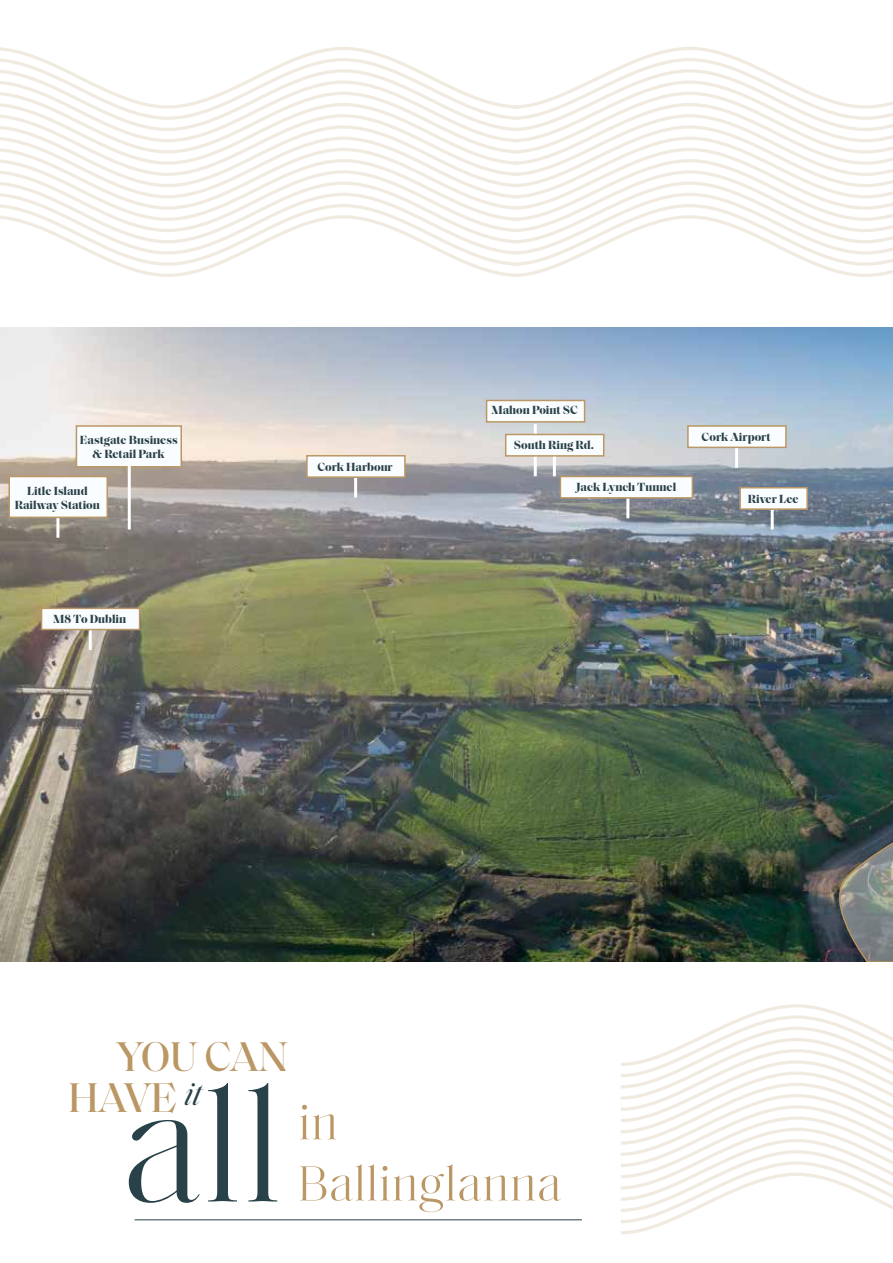
<style>
.page{position:relative;width:893px;height:1263px;background:#fff}
.page>*{position:absolute;margin:0;border:0;box-sizing:border-box;transform-origin:0 0}
.t1{font:300 163.65px "Saol Display";color:#294148}
.t2{font:300 50.1px/61.2px "Saol Display";color:#ba9764}
.t3{font:500 42.3px "Saol Display";color:#ba9764}
.t4{font:700 12px/14.4px "Saol Display";color:#294148;text-align:center}
</style>
<div class="page">
<img style="left:0;top:327px;width:893px;height:305px">
<svg style="left:0;top:47px;width:893px;height:230px"></svg>
<hr style="left:135px;top:1219px;width:447px;height:1px;background:#294148">
<div style="left:41px;top:608px;width:99px;height:22px;background:#fafdff;border:2px solid #ba9764"></div>
<hr style="left:89px;top:630px;width:3px;height:20px;background:#fff">
<div style="left:9px;top:476px;width:99px;height:42px;background:#fafdff;border:2px solid #ba9764"></div>
<hr style="left:56px;top:518px;width:3px;height:20px;background:#fff">
<div style="left:76px;top:425px;width:106px;height:42px;background:#fafdff;border:2px solid #ba9764"></div>
<hr style="left:128px;top:440px;width:3px;height:89px;background:#fff">
<div style="left:306px;top:455px;width:100px;height:23px;background:#fafdff;border:2px solid #ba9764"></div>
<hr style="left:354px;top:478px;width:3px;height:19px;background:#fff">
<div style="left:486px;top:400px;width:99px;height:23px;background:#fafdff;border:2px solid #ba9764"></div>
<hr style="left:534px;top:424px;width:3px;height:52px;background:#fff">
<div style="left:560px;top:476px;width:133px;height:23px;background:#fafdff;border:2px solid #ba9764"></div>
<hr style="left:626px;top:499px;width:3px;height:19px;background:#fff">
<div style="left:505px;top:434px;width:99px;height:23px;background:#fafdff;border:2px solid #ba9764"></div>
<hr style="left:553px;top:457px;width:3px;height:19px;background:#fff">
<div style="left:687px;top:425px;width:100px;height:23px;background:#fafdff;border:2px solid #ba9764"></div>
<hr style="left:735px;top:448px;width:3px;height:20px;background:#fff">
<div style="left:739px;top:487px;width:69px;height:23px;background:#fafdff;border:2px solid #ba9764"></div>
<hr style="left:771px;top:510px;width:3px;height:19px;background:#fff">
<svg style="left:621px;top:1004px;width:272px;height:230px"></svg>
<img style="left:0;top:632px;width:893px;height:330px">
<p class="t4" style="left:80px;top:432px;width:99px">Eastgate Business &amp; Retail Park</p>
<p class="t4" style="left:15px;top:483px;width:87px">Litle Island<br>Railway Station</p>
<p class="t4" style="left:53px;top:611px;width:74px">M8 To Dublin</p>
<p class="t4" style="left:317px;top:458px;width:77px">Cork Harbour</p>
<p class="t4" style="left:491px;top:402px;width:88px">Mahon Point SC</p>
<p class="t4" style="left:514px;top:437px;width:81px">South Ring Rd.</p>
<p class="t4" style="left:577px;top:479px;width:101px">Jack Lynch Tunnel</p>
<p class="t4" style="left:702px;top:429px;width:70px">Cork Airport</p>
<p class="t4" style="left:748px;top:490px;width:52px">River Lee</p>
<h3 class="t3" style="left:117px;top:1026px;width:173px">YOU CAN</h3>
<h3 class="t3" style="left:68px;top:1066px;width:135px">HAVE <sup>it</sup></h3>
<h1 class="t1" style="left:121px;top:1029px;width:164px">all</h1>
<h2 class="t2" style="left:298px;top:1088px;width:265px">in<br>Ballinglanna</h2>
</div>
